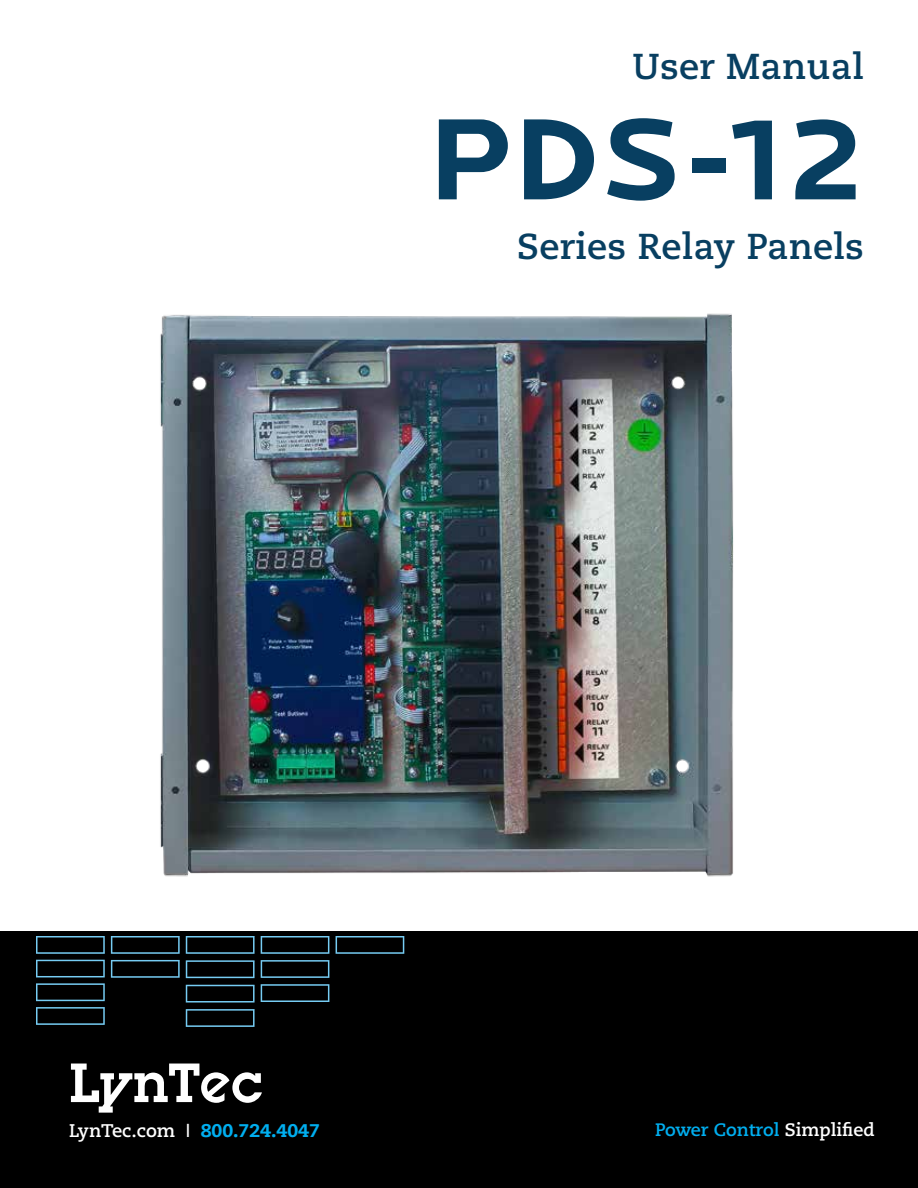
<style>
.page{position:relative;width:918px;height:1188px;background:#fff}
.page>*{position:absolute;margin:0;border:0;box-sizing:border-box;transform-origin:0 0}
.t1{font:700 120px "Locator";color:#083f61}
.t2{font:54px "Lyn Tec Demi";color:#fff}
.t3{font:700 36px "Caecilia LT Std";letter-spacing:.01em;color:#083f61}
.t4{font:800 18.3px "Caecilia LT Std";color:#00aeef}
.t5{font:700 18px "Caecilia LT Std";color:#00aeef}
.s1{font-weight:700;color:#fff}
.s2{font-family:"Arial";font-weight:400;color:#fff}
.s3{color:#fff}
</style>
<div class="page">
<div style="left:0;top:932px;width:918px;height:256px;background:#000"></div>
<svg style="left:36px;top:936px;width:69px;height:18px"></svg>
<svg style="left:36px;top:960px;width:69px;height:17px"></svg>
<svg style="left:36px;top:983px;width:69px;height:18px"></svg>
<svg style="left:36px;top:1007px;width:69px;height:18px"></svg>
<svg style="left:111px;top:936px;width:69px;height:18px"></svg>
<svg style="left:111px;top:960px;width:69px;height:18px"></svg>
<svg style="left:186px;top:936px;width:69px;height:18px"></svg>
<svg style="left:186px;top:960px;width:69px;height:18px"></svg>
<svg style="left:186px;top:985px;width:69px;height:18px"></svg>
<svg style="left:186px;top:1009px;width:69px;height:18px"></svg>
<svg style="left:261px;top:936px;width:68px;height:18px"></svg>
<svg style="left:261px;top:960px;width:68px;height:18px"></svg>
<svg style="left:261px;top:984px;width:68px;height:18px"></svg>
<svg style="left:336px;top:936px;width:68px;height:18px"></svg>
<img style="left:160px;top:313px;width:574px;height:564px">
<p class="t3" style="left:632px;top:46px;width:233px">User Manual</p>
<h1 class="t1" style="left:428px;top:91px;width:437px">PDS-12</h1>
<p class="t3" style="left:517px;top:226px;width:348px">Series Relay Panels</p>
<h2 class="t2" style="left:70px;top:1047px;width:195px">LynTec</h2>
<p class="t4" style="left:69px;top:1119px;width:252px"><span class="s1">LynTec.com</span> <span class="s2">I</span> 800.724.4047</p>
<p class="t5" style="left:655px;top:1119px;width:221px">Power Control <span class="s3">Simplified</span></p>
</div>
